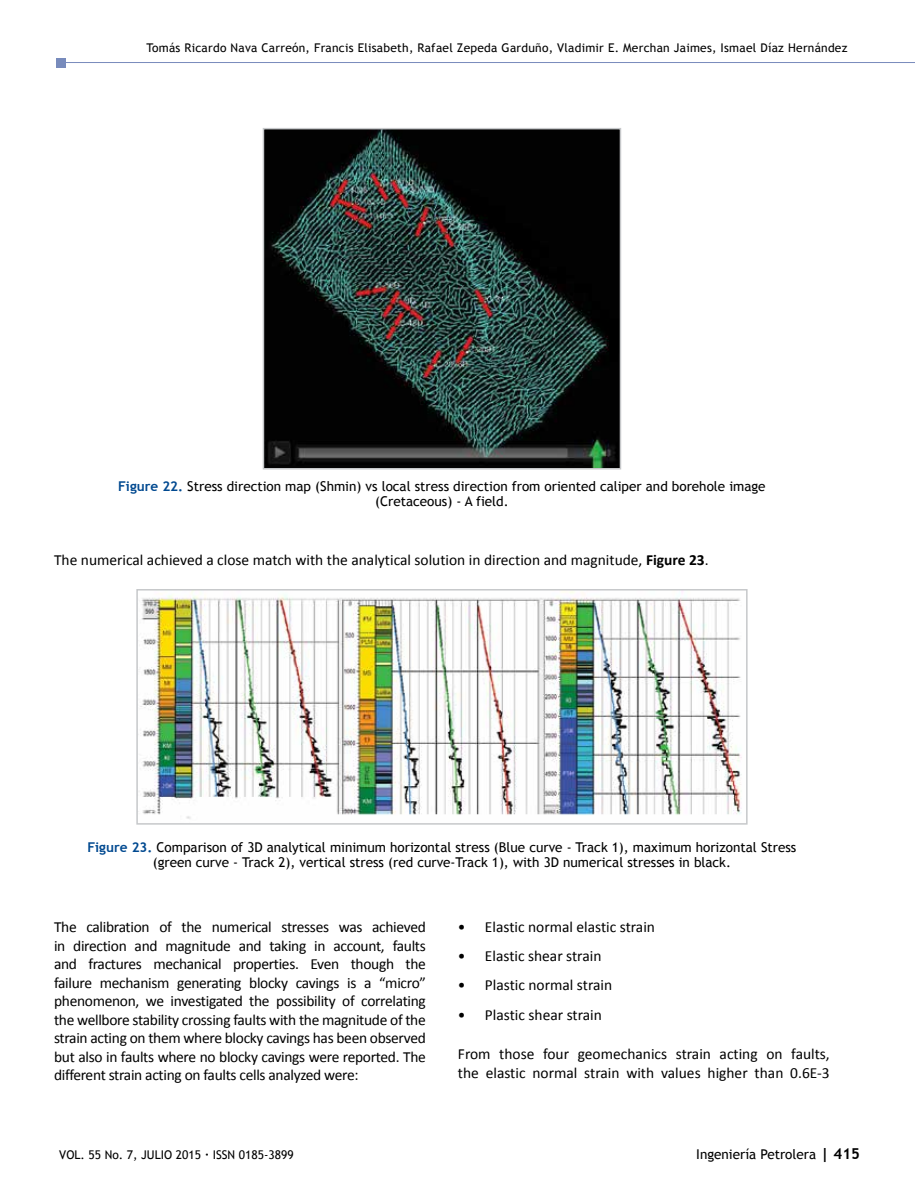
<style>
.page{position:relative;width:915px;height:1191px;background:#fff}
.page>*{position:absolute;margin:0;border:0;box-sizing:border-box;transform-origin:0 0}
.t1{font:15.45px/18.6px "Calibri";color:#000;text-align:justify}
.t2{font:13.5px/15px "Trebuchet MS";color:#000;text-align:center}
.t3{font:12px "Trebuchet MS";letter-spacing:.02em;color:#000}
.t4{font:12px "Trebuchet MS";color:#000}
.s1{font-weight:700;color:#004990}
.s2{font-weight:700}
.s3{font-weight:700;font-size:15px}
</style>
<div class="page">
<hr style="left:61px;top:62px;width:853px;height:1px;background:#788bbc">
<div style="left:56px;top:58px;width:10px;height:9px;background:#788bbc"></div>
<img style="left:265px;top:131px;width:353px;height:335px">
<div style="left:262px;top:128px;width:359px;height:341px;border:2px solid #c6c8ca"></div>
<img style="left:140px;top:592px;width:602px;height:227px">
<div style="left:136px;top:589px;width:611px;height:235px;border:2px solid #c6c8ca"></div>
<p class="t3" style="left:146px;top:40px;width:702px">Tomás Ricardo Nava Carreón, Francis Elisabeth, Rafael Zepeda Garduño, Vladimir E. Merchan Jaimes, Ismael Díaz Hernández</p>
<p class="t2" style="left:118px;top:479px;width:649px"><span class="s1">Figure 22.</span> Stress direction map (Shmin) vs local stress direction from oriented caliper and borehole image (Cretaceous) - A field.</p>
<p class="t1" style="left:54px;top:550px;width:656px">The numerical achieved a close match with the analytical solution in direction and magnitude, <span class="s2">Figure 23</span>.</p>
<p class="t2" style="left:87px;top:840px;width:710px"><span class="s1">Figure 23.</span> Comparison of 3D analytical minimum horizontal stress (Blue curve - Track 1), maximum horizontal Stress (green curve - Track 2), vertical stress (red curve-Track 1), with 3D numerical stresses in black.</p>
<p class="t1" style="left:54px;top:917px;width:373px">The calibration of the numerical stresses was achieved in direction and magnitude and taking in account, faults and fractures mechanical properties. Even though the failure mechanism generating blocky cavings is a “micro” phenomenon, we investigated the possibility of correlating the wellbore stability crossing faults with the magnitude of the strain acting on them where blocky cavings has been observed but also in faults where no blocky cavings were reported. The different strain acting on faults cells analyzed were:</p>
<p class="t1" style="left:458px;top:917px;width:198px">• Elastic normal elastic strain</p>
<p class="t1" style="left:458px;top:947px;width:145px">• Elastic shear strain</p>
<p class="t1" style="left:458px;top:976px;width:156px">• Plastic normal strain</p>
<p class="t1" style="left:458px;top:1005px;width:145px">• Plastic shear strain</p>
<p class="t1" style="left:458px;top:1045px;width:373px">From those four geomechanics strain acting on faults, the elastic normal strain with values higher than 0.6E-3</p>
<p class="t4" style="left:59px;top:1147px;width:236px">VOL. 55 No. 7, JULIO 2015 <span class="s2">·</span> ISSN 0185-3899</p>
<p class="t2" style="left:696px;top:1146px;width:165px">Ingeniería Petrolera <span class="s3">| 415</span></p>
</div>
